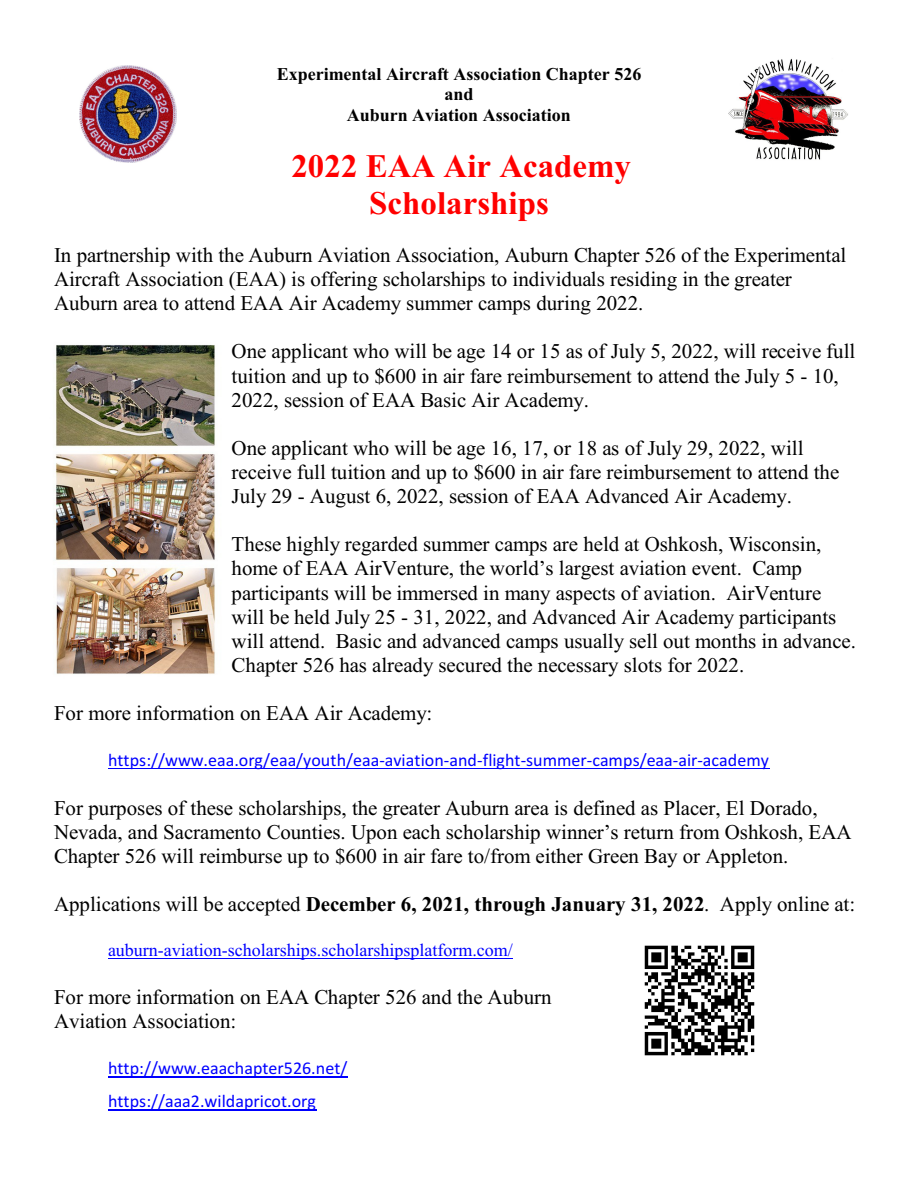
<style>
.page{position:relative;width:918px;height:1188px;background:#fff}
.page>*{position:absolute;margin:0;border:0;box-sizing:border-box;transform-origin:0 0}
.t1{font:700 33px/37.8px "Times New Roman";color:#f00;text-align:center}
.t2{font:21px/24.2px "Times New Roman";color:#000}
.t3{font:18px/33px "Calibri";color:#00f}
.t4{font:700 18px/20.7px "Times New Roman";color:#000;text-align:center}
.t5{font:18px "Times New Roman";color:#00f}
.s1{font-weight:700}
</style>
<div class="page">
<img style="left:53px;top:345px;width:163px;height:329px">
<img style="left:644px;top:945px;width:111px;height:111px">
<hr style="left:108px;top:768px;width:661px;height:1px;background:#00f">
<hr style="left:108px;top:959px;width:404px;height:1px;background:#00f">
<hr style="left:108px;top:1077px;width:240px;height:1px;background:#00f">
<hr style="left:108px;top:1110px;width:208px;height:1px;background:#00f">
<img style="left:728px;top:58px;width:120px;height:102px">
<img style="left:79px;top:66px;width:97px;height:97px">
<p class="t4" style="left:277px;top:65px;width:366px">Experimental Aircraft Association Chapter 526 and<br>Auburn Aviation Association</p>
<h1 class="t1" style="left:291px;top:150px;width:341px">2022 EAA Air Academy<br>Scholarships</h1>
<p class="t2" style="left:54px;top:245px;width:794px">In partnership with the Auburn Aviation Association, Auburn Chapter 526 of the Experimental<br>Aircraft Association (EAA) is offering scholarships to individuals residing in the greater<br>Auburn area to attend EAA Air Academy summer camps during 2022.</p>
<p class="t2" style="left:232px;top:341px;width:625px">One applicant who will be age 14 or 15 as of July 5, 2022, will receive full tuition and up to $600 in air fare reimbursement to attend the July 5 - 10,<br>2022, session of EAA Basic Air Academy.</p>
<p class="t2" style="left:232px;top:438px;width:609px">One applicant who will be age 16, 17, or 18 as of July 29, 2022, will receive full tuition and up to $600 in air fare reimbursement to attend the<br>July 29 - August 6, 2022, session of EAA Advanced Air Academy.</p>
<p class="t2" style="left:232px;top:534px;width:626px">These highly regarded summer camps are held at Oshkosh, Wisconsin, home of EAA AirVenture, the world’s largest aviation event. Camp participants will be immersed in many aspects of aviation. AirVenture will be held July 25 - 31, 2022, and Advanced Air Academy participants will attend. Basic and advanced camps usually sell out months in advance.<br>Chapter 526 has already secured the necessary slots for 2022.</p>
<p class="t2" style="left:54px;top:703px;width:380px">For more information on EAA Air Academy:</p>
<p class="t3" style="left:108px;top:745px;width:663px">https://www.eaa.org/eaa/youth/eaa-aviation-and-flight-summer-camps/eaa-air-academy</p>
<p class="t2" style="left:54px;top:797px;width:799px">For purposes of these scholarships, the greater Auburn area is defined as Placer, El Dorado,<br>Nevada, and Sacramento Counties. Upon each scholarship winner’s return from Oshkosh, EAA<br>Chapter 526 will reimburse up to $600 in air fare to/from either Green Bay or Appleton.</p>
<p class="t2" style="left:54px;top:894px;width:803px">Applications will be accepted <span class="s1">December 6, 2021, through January 31, 2022</span>. Apply online at:</p>
<p class="t5" style="left:108px;top:944px;width:406px">auburn-aviation-scholarships.scholarshipsplatform.com/</p>
<p class="t2" style="left:54px;top:987px;width:499px">For more information on EAA Chapter 526 and the Auburn<br>Aviation Association:</p>
<p class="t3" style="left:108px;top:1053px;width:241px">http://www.eaachapter526.net/ https://aaa2.wildapricot.org</p>
</div>
